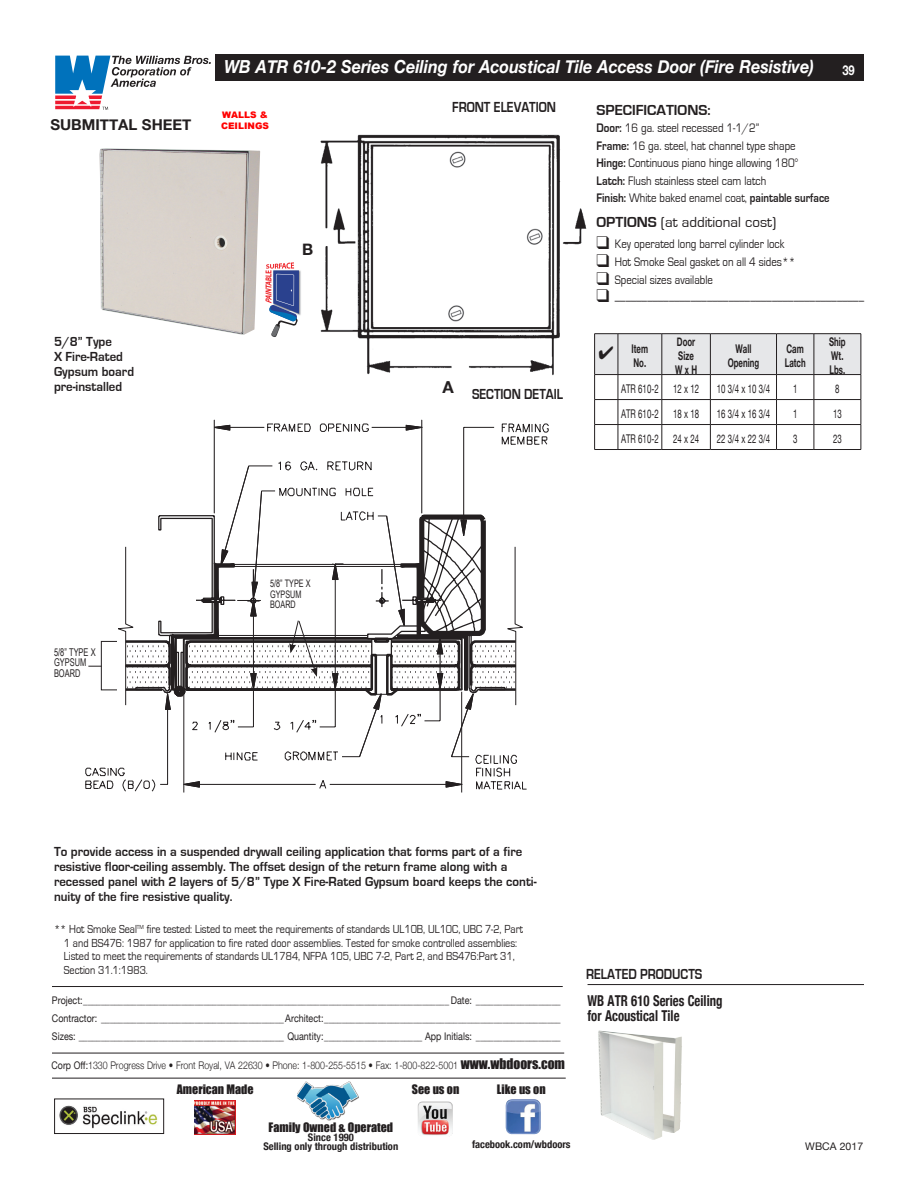
<style>
.page{position:relative;width:918px;height:1188px;background:#fff}
.page>*{position:absolute;margin:0;border:0;box-sizing:border-box;transform-origin:0 0}
.t1{font:italic 700 18px "Helvetica Neue";color:#fff;scale:.9 1}
.t2{font:700 16.5px "Helvetica Neue";color:#231f20}
.t3{font:700 15.75px "Helvetica Neue";color:#231f20}
.t4{font:700 15px "Eurostile";color:#231f20;scale:.83 1}
.t5{font:700 condensed 15px/15px "Helvetica Neue";color:#231f20;scale:.85 1}
.t6{font:15px "Eurostile";color:#231f20}
.t7{font:700 15px "Eurostile";color:#231f20}
.t8{font:700 15px "Helvetica Neue";color:#231f20}
.t9{font:700 13.5px/15px "Eurostile";color:#231f20;scale:.95 1}
.t10{font:700 13.5px "Helvetica Neue";color:#fff;scale:.83 1}
.SPECS{font:12.75px "Eurostile";color:#231f20;scale:.85 1}
.SPECS-2{font:700 12.75px "Eurostile";color:#231f20;scale:.85 1}
.t11{font:12px/13.5px "Eurostile";color:#231f20;scale:.85 1}
.t12{font:12px "Helvetica Neue";color:#231f20;scale:.65 1}
.t13{font:700 12px "Helvetica Neue";color:#231f20;scale:.65 1}
.t14{font:12px "Impact";color:#231f20}
.t15{font:10.65px "Arial Narrow";color:#231f20;scale:.85 1}
.t16{font:10.5px "Helvetica Neue";color:#231f20;scale:.85 1}
.t17{font:300 10.5px "Helvetica Neue";color:#231f20;scale:.84 1}
.t18{font:700 condensed 10.5px "Helvetica Neue";color:#231f20}
.t19{font:10.5px "Helvetica Neue";color:#231f20}
.t20{font:10.35px "Arial Narrow";color:#231f20;scale:.85 1}
.t21{font:900 9px "Arial";color:#f00}
.s1{font-weight:700}
.s2{font-weight:400}
.s3{font-family:"Impact";font-weight:400;font-size:13.5px}
</style>
<div class="page">
<img style="left:598px;top:1031px;width:84px;height:109px">
<img style="left:99px;top:148px;width:161px;height:187px">
<img style="left:320px;top:134px;width:267px;height:242px">
<hr style="left:183px;top:692px;width:1px;height:101px;background:#231f20">
<hr style="left:461px;top:692px;width:1px;height:101px;background:#231f20">
<svg style="left:214px;top:419px;width:335px;height:26px"></svg>
<svg style="left:88px;top:420px;width:430px;height:369px"></svg>
<div style="left:215px;top:54px;width:649px;height:27px;background:#231f20"></div>
<svg style="left:55px;top:56px;width:156px;height:54px"></svg>
<hr style="left:52px;top:986px;width:511px;height:1px;background:#231f20">
<hr style="left:52px;top:1078px;width:514px;height:1px;background:#231f20">
<hr style="left:52px;top:1053px;width:512px;height:1px;background:#231f20">
<hr style="left:588px;top:984px;width:276px;height:1px;background:#231f20">
<img style="left:418px;top:1101px;width:35px;height:34px">
<img style="left:506px;top:1099px;width:35px;height:35px">
<img style="left:297px;top:1081px;width:62px;height:40px">
<img style="left:194px;top:1101px;width:42px;height:34px">
<img style="left:59px;top:1105px;width:99px;height:24px">
<div style="left:54px;top:1099px;width:110px;height:35px;border:1px solid #231f20"></div>
<img style="left:299px;top:270px;width:2px;height:46px">
<svg style="left:266px;top:262px;width:33px;height:75px"></svg>
<svg style="left:594px;top:333px;width:268px;height:117px"></svg>
<p class="t8" style="left:50px;top:113px;width:142px">SUBMITTAL SHEET</p>
<p class="t9" style="left:54px;top:335px;width:86px">5/8” Type<br>X Fire-Rated<br>Gypsum board pre-installed</p>
<p class="t1" style="left:224px;top:53px;width:657px">WB ATR 610-2 Series Ceiling for Acoustical Tile Access Door (Fire Resistive)</p>
<p class="t10" style="left:842px;top:59px;width:16px">39</p>
<p class="t21" style="left:222px;top:108px;width:47px">WALLS &amp;</p>
<p class="t21" style="left:221px;top:119px;width:49px">CEILINGS</p>
<p class="t3" style="left:302px;top:237px;width:13px">B</p>
<p class="t4" style="left:452px;top:99px;width:127px">FRONT ELEVATION</p>
<p class="t7" style="left:597px;top:102px;width:115px">SPECIFICATIONS:</p>
<p class="SPECS" style="left:597px;top:121px;width:193px"><span class="s1">Door:</span> 16 ga. steel recessed 1-1/2”</p>
<p class="SPECS" style="left:597px;top:139px;width:236px"><span class="s1">Frame:</span> 16 ga. steel, hat channel type shape</p>
<p class="SPECS" style="left:597px;top:156px;width:239px"><span class="s1">Hinge:</span> Continuous piano hinge allowing 180°</p>
<p class="SPECS" style="left:597px;top:174px;width:201px"><span class="s1">Latch:</span> Flush stainless steel cam latch</p>
<p class="SPECS-2" style="left:597px;top:191px;width:276px">Finish: <span class="s2">White baked enamel coat,</span> paintable surface</p>
<p class="t6" style="left:597px;top:214px;width:181px"><span class="s1">OPTIONS</span> (at additional cost)</p>
<p class="SPECS" style="left:597px;top:237px;width:223px">❑ Key operated long barrel cylinder lock</p>
<p class="SPECS" style="left:597px;top:255px;width:235px">❑ Hot Smoke Seal gasket on all 4 sides**</p>
<p class="SPECS" style="left:597px;top:273px;width:138px">❑ Special sizes available</p>
<p class="SPECS" style="left:597px;top:289px;width:316px">❑ ______________________________________________</p>
<p class="t13" style="left:632px;top:339px;width:27px">Item</p>
<p class="t13" style="left:634px;top:353px;width:21px">No.</p>
<p class="t13" style="left:677px;top:332px;width:30px">Door</p>
<p class="t13" style="left:678px;top:346px;width:25px">Size</p>
<p class="t13" style="left:675px;top:360px;width:36px">W x H</p>
<p class="t13" style="left:736px;top:339px;width:26px">Wall</p>
<p class="t13" style="left:728px;top:353px;width:50px">Opening</p>
<p class="t13" style="left:787px;top:339px;width:28px">Cam</p>
<p class="t13" style="left:785px;top:353px;width:34px">Latch</p>
<p class="t13" style="left:829px;top:332px;width:27px">Ship</p>
<p class="t13" style="left:831px;top:346px;width:20px">Wt.</p>
<p class="t13" style="left:830px;top:361px;width:26px">Lbs.</p>
<p class="t2" style="left:443px;top:374px;width:13px">A</p>
<p class="t4" style="left:472px;top:386px;width:111px">SECTION DETAIL</p>
<p class="t12" style="left:621px;top:380px;width:59px">ATR 610-2</p>
<p class="t12" style="left:673px;top:380px;width:42px">12 x 12</p>
<p class="t12" style="left:717px;top:380px;width:84px">10 3/4 x 10 3/4</p>
<p class="t12" style="left:793px;top:380px;width:8px">1</p>
<p class="t12" style="left:835px;top:380px;width:8px">8</p>
<p class="t12" style="left:621px;top:405px;width:59px">ATR 610-2</p>
<p class="t12" style="left:673px;top:405px;width:42px">18 x 18</p>
<p class="t12" style="left:717px;top:405px;width:84px">16 3/4 x 16 3/4</p>
<p class="t12" style="left:793px;top:405px;width:8px">1</p>
<p class="t12" style="left:833px;top:405px;width:15px">13</p>
<p class="t12" style="left:621px;top:430px;width:59px">ATR 610-2</p>
<p class="t12" style="left:673px;top:430px;width:42px">24 x 24</p>
<p class="t12" style="left:717px;top:430px;width:84px">22 3/4 x 22 3/4</p>
<p class="t12" style="left:793px;top:430px;width:8px">3</p>
<p class="t12" style="left:833px;top:430px;width:15px">23</p>
<p class="t15" style="left:54px;top:644px;width:51px">5/8” TYPE X</p>
<p class="t15" style="left:54px;top:655px;width:40px">GYPSUM</p>
<p class="t15" style="left:54px;top:666px;width:33px">BOARD</p>
<p class="t20" style="left:270px;top:576px;width:49px">5/8” TYPE X</p>
<p class="t20" style="left:270px;top:587px;width:38px">GYPSUM</p>
<p class="t20" style="left:270px;top:597px;width:32px">BOARD</p>
<p class="t9" style="left:54px;top:844px;width:510px">To provide access in a suspended drywall ceiling application that forms part of a fire resistive floor-ceiling assembly. The offset design of the return frame along with a recessed panel with 2 layers of 5/8” Type X Fire-Rated Gypsum board keeps the conti&shy;nuity of the fire resistive quality.</p>
<p class="t11" style="left:64px;top:923px;width:542px;text-indent:-10px">** Hot Smoke Seal<sup>TM</sup> fire tested: Listed to meet the requirements of standards UL10B, UL10C, UBC 7-2, Part 1 and BS476: 1987 for application to fire rated door assemblies. Tested for smoke controlled assemblies:<br>Listed to meet the requirements of standards UL1784, NFPA 105, UBC 7-2, Part 2, and BS476:Part 31, Section 31.1:1983.</p>
<p class="t16" style="left:52px;top:993px;width:600px">Project:__________________________________________________________________________________ Date: ___________________</p>
<p class="t16" style="left:52px;top:1011px;width:600px">Contractor: _________________________________________Architect:_____________________________________________________</p>
<p class="t16" style="left:52px;top:1029px;width:600px">Sizes: ______________________________________________ Quantity:______________________ App Initials: ___________________</p>
<p class="t17" style="left:52px;top:1057px;width:613px"><span class="s2">Corp Off:</span>1330 Progress Drive • Front Royal, VA 22630 • Phone: 1-800-255-5515 • Fax: 1-800-822-5001 <span class="s3">www.wbdoors.com</span></p>
<p class="t14" style="left:177px;top:1080px;width:78px">American Made</p>
<p class="t14" style="left:412px;top:1080px;width:49px">See us on</p>
<p class="t14" style="left:269px;top:1118px;width:126px">Family Owned &amp; Operated</p>
<p class="t18" style="left:308px;top:1128px;width:47px">Since 1990</p>
<p class="t18" style="left:263px;top:1137px;width:136px">Selling only through distribution</p>
<p class="t14" style="left:497px;top:1080px;width:50px">Like us on</p>
<p class="t18" style="left:472px;top:1136px;width:100px">facebook.com/wbdoors</p>
<p class="t4" style="left:586px;top:966px;width:141px">RELATED PRODUCTS</p>
<p class="t5" style="left:588px;top:992px;width:160px">WB ATR 610 Series Ceiling for Acoustical Tile</p>
<p class="t19" style="left:805px;top:1139px;width:59px">WBCA 2017</p>
</div>
